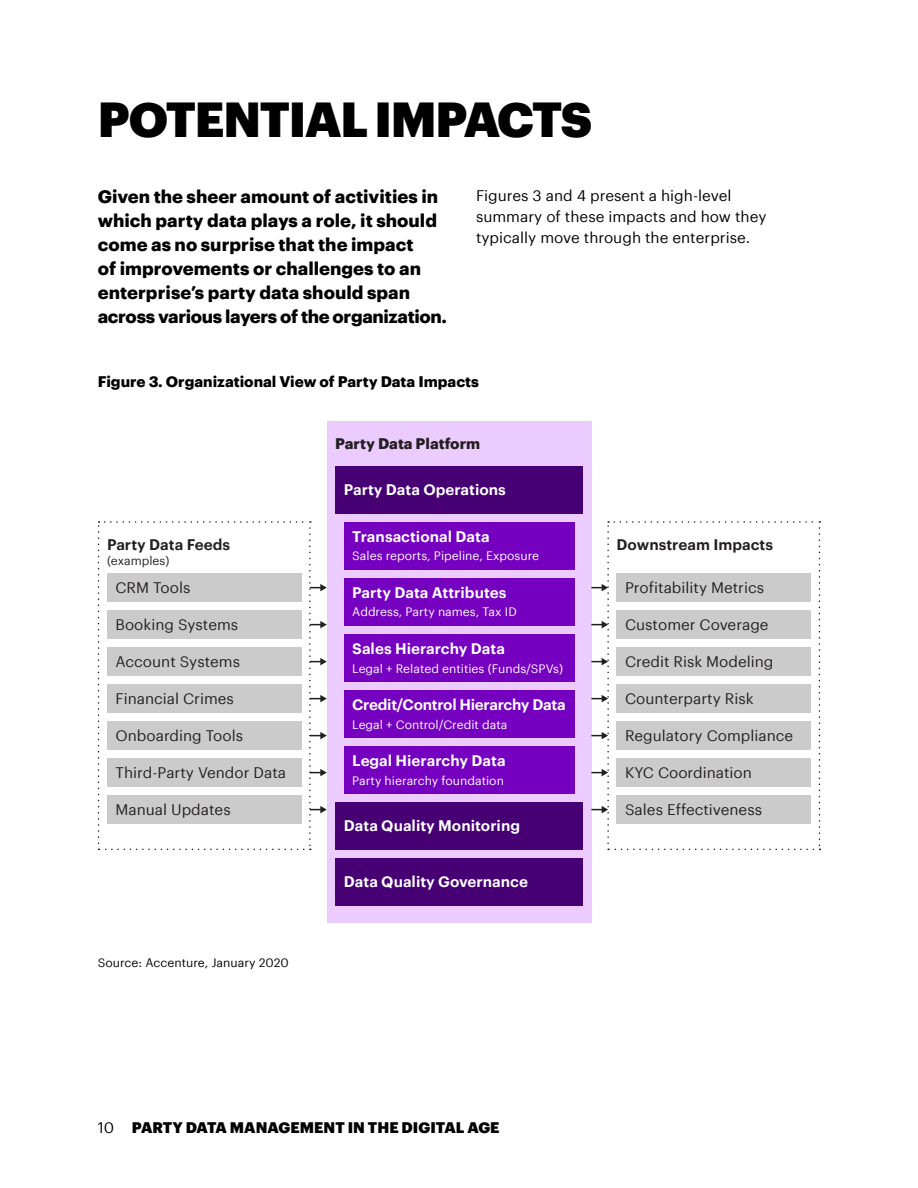
<style>
.page{position:relative;width:918px;height:1188px;background:#fff}
.page>*{position:absolute;margin:0;border:0;box-sizing:border-box;transform-origin:0 0}
.t1{font:900 48px "Graphik";letter-spacing:-.025em;color:#000}
.t2{font:700 18px/24px "Graphik";color:#000}
.t3{font:15px "Graphik";color:#231f20}
.t4{font:600 15px "Graphik";color:#fff}
.t5{font:15px/21px "Graphik";color:#000}
.t6{font:700 15px "Graphik";color:#000}
.t7{font:900 15px "Graphik";letter-spacing:.005em;color:#000}
.t8{font:600 15px "Graphik";color:#231f20}
.t9{font:600 15px "Graphik";letter-spacing:-.02em;color:#fff}
.t10{font:700 15px "Graphik";color:#231f20}
.t11{font:12px "Graphik";color:#fff}
.t12{font:12px "Graphik";color:#000}
.t13{font:12px "Graphik";color:#231f20}
.s1{font-weight:400}
</style>
<div class="page">
<div style="left:327px;top:421px;width:264px;height:502px;background:#ecccff"></div>
<div style="left:335px;top:466px;width:248px;height:48px;background:#460073"></div>
<div style="left:335px;top:802px;width:248px;height:48px;background:#460073"></div>
<div style="left:335px;top:858px;width:248px;height:48px;background:#460073"></div>
<div style="left:344px;top:522px;width:230px;height:48px;background:#7500c0"></div>
<div style="left:344px;top:578px;width:230px;height:48px;background:#7500c0"></div>
<div style="left:344px;top:634px;width:230px;height:48px;background:#7500c0"></div>
<div style="left:344px;top:690px;width:230px;height:48px;background:#7500c0"></div>
<div style="left:344px;top:746px;width:230px;height:48px;background:#7500c0"></div>
<svg style="left:98px;top:521px;width:229px;height:329px"></svg>
<svg style="left:591px;top:521px;width:229px;height:329px"></svg>
<h1 class="t1" style="left:98px;top:83px;width:496px">POTENTIAL IMPACTS</h1>
<p class="t2" style="left:98px;top:183px;width:351px">Given the sheer amount of activities in which party data plays a role, it should come as no surprise that the impact<br>of improvements or challenges to an enterprise’s party data should span across various layers of the organization.</p>
<p class="t5" style="left:476px;top:184px;width:292px">Figures 3 and 4 present a high-level summary of these impacts and how they typically move through the enterprise.</p>
<p class="t6" style="left:98px;top:370px;width:383px">Figure 3. Organizational View of Party Data Impacts</p>
<p class="t8" style="left:107px;top:533px;width:125px">Party Data Feeds</p>
<p class="t13" style="left:107px;top:551px;width:64px">(examples)</p>
<p class="t3" style="left:116px;top:577px;width:76px">CRM Tools</p>
<p class="t3" style="left:116px;top:614px;width:124px">Booking Systems</p>
<p class="t3" style="left:116px;top:651px;width:126px">Account Systems</p>
<p class="t3" style="left:116px;top:688px;width:120px">Financial Crimes</p>
<p class="t3" style="left:116px;top:725px;width:129px">Onboarding Tools</p>
<p class="t3" style="left:116px;top:762px;width:172px">Third-Party Vendor Data</p>
<p class="t3" style="left:116px;top:799px;width:117px">Manual Updates</p>
<p class="t12" style="left:98px;top:954px;width:193px">Source: Accenture, January 2020</p>
<p class="t10" style="left:335px;top:432px;width:147px">Party Data Platform</p>
<p class="t4" style="left:344px;top:478px;width:164px">Party Data Operations</p>
<p class="t4" style="left:352px;top:525px;width:139px">Transactional Data</p>
<p class="t11" style="left:352px;top:547px;width:188px">Sales reports, Pipeline, Exposure</p>
<p class="t4" style="left:352px;top:581px;width:156px">Party Data Attributes</p>
<p class="t11" style="left:352px;top:603px;width:166px">Address, Party names, Tax ID</p>
<p class="t4" style="left:352px;top:637px;width:154px">Sales Hierarchy Data</p>
<p class="t11" style="left:352px;top:659px;width:212px">Legal + Related entities (Funds/SPVs)</p>
<p class="t9" style="left:352px;top:693px;width:215px">Credit/Control Hierarchy Data</p>
<p class="t11" style="left:352px;top:715px;width:157px">Legal + Control/Credit data</p>
<p class="t4" style="left:352px;top:749px;width:155px">Legal Hierarchy Data</p>
<p class="t11" style="left:352px;top:771px;width:153px">Party hierarchy foundation</p>
<p class="t4" style="left:344px;top:814px;width:178px">Data Quality Monitoring</p>
<p class="t4" style="left:344px;top:870px;width:186px">Data Quality Governance</p>
<p class="t8" style="left:617px;top:533px;width:158px">Downstream Impacts</p>
<p class="t3" style="left:625px;top:577px;width:141px">Profitability Metrics</p>
<p class="t3" style="left:625px;top:614px;width:145px">Customer Coverage</p>
<p class="t3" style="left:625px;top:651px;width:150px">Credit Risk Modeling</p>
<p class="t3" style="left:625px;top:688px;width:130px">Counterparty Risk</p>
<p class="t3" style="left:625px;top:725px;width:170px">Regulatory Compliance</p>
<p class="t3" style="left:625px;top:762px;width:128px">KYC Coordination</p>
<p class="t3" style="left:625px;top:799px;width:139px">Sales Effectiveness</p>
<p class="t7" style="left:98px;top:1116px;width:403px"><span class="s1">10</span> PARTY DATA MANAGEMENT IN THE DIGITAL AGE</p>
</div>
